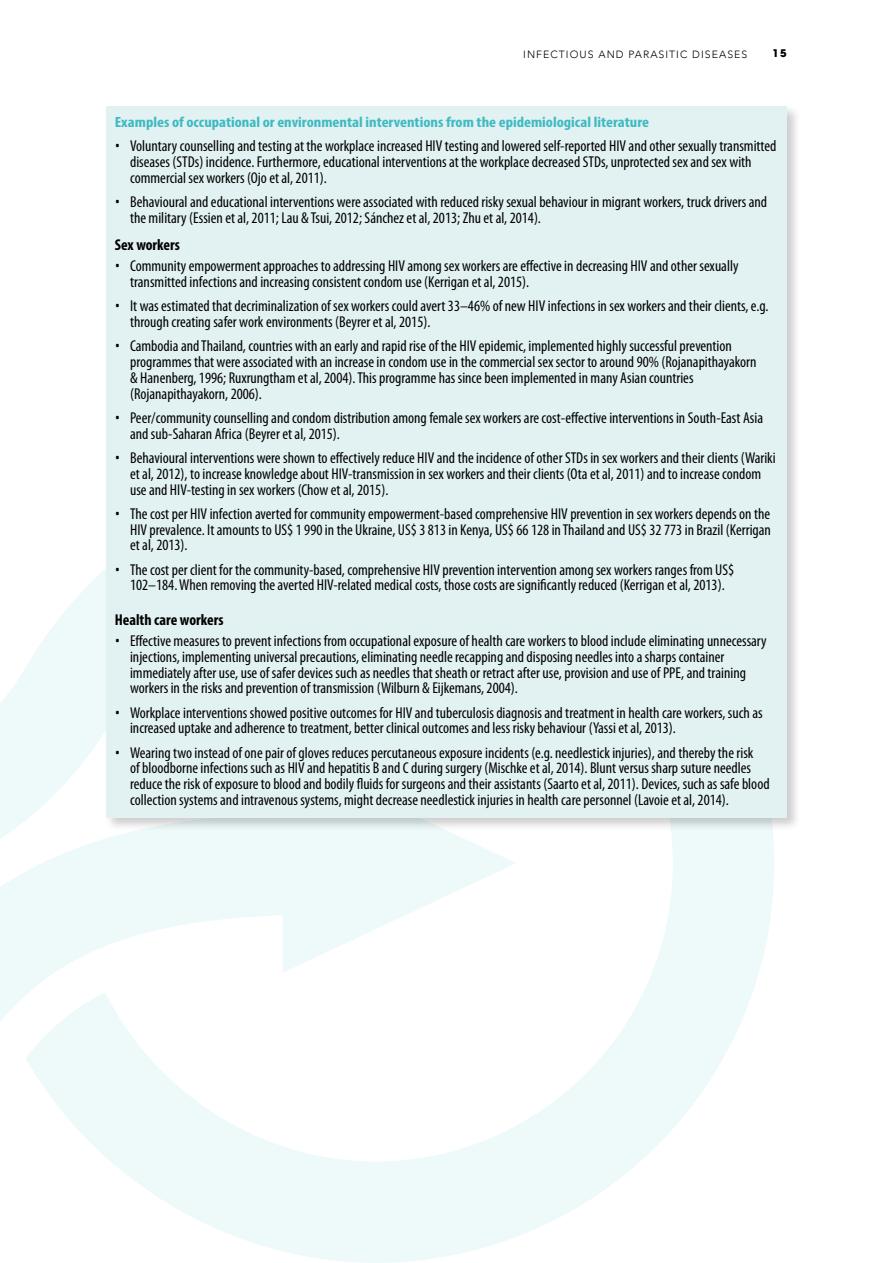
<style>
.page{position:relative;width:893px;height:1263px;background:#fff}
.page>*{position:absolute;margin:0;border:0;box-sizing:border-box;transform-origin:0 0}
.t1{font:condensed 15.75px/15.8px "Myriad Pro";color:#000}
.t2{font:700 condensed 15.75px "Myriad Pro";color:#000}
.t3{font:700 condensed 14.85px "Myriad Pro";color:#3fbac2;scale:1.11 1}
.t4{font:300 10.5px "Avenir";letter-spacing:.1em;color:#000}
.t5{font:700 10.5px "Avant Garde";color:#000}
.s1{font-family:"Whitney HTF";font-weight:300}
</style>
<div class="page">
<svg style="left:0;top:571px;width:774px;height:692px"></svg>
<div style="left:104px;top:104px;width:697px;height:728px;background:#000;opacity:.2"></div>
<div style="left:106px;top:106px;width:681px;height:712px;background:#e2f1f2"></div>
<p class="t4" style="left:523px;top:49px;width:226px">INFECTIOUS AND PARASITIC DISEASES</p>
<p class="t5" style="left:773px;top:47px;width:16px">15</p>
<p class="t3" style="left:115px;top:113px;width:483px">Examples of occupational or environmental interventions from the epidemiological literature</p>
<p class="t1" style="left:130px;top:138px;width:648px;text-indent:-15px"><span class="s1">•</span> Voluntary counselling and testing at the workplace increased HIV testing and lowered self-reported HIV and other sexually transmitted diseases (STDs) incidence. Furthermore, educational interventions at the workplace decreased STDs, unprotected sex and sex with commercial sex workers (Ojo et al, 2011).</p>
<p class="t1" style="left:130px;top:194px;width:639px;text-indent:-15px"><span class="s1">•</span> Behavioural and educational interventions were associated with reduced risky sexual behaviour in migrant workers, truck drivers and the military (Essien et al, 2011; Lau &amp; Tsui, 2012; Sánchez et al, 2013; Zhu et al, 2014).</p>
<p class="t2" style="left:115px;top:235px;width:67px">Sex workers</p>
<p class="t1" style="left:130px;top:258px;width:610px;text-indent:-15px"><span class="s1">•</span> Community empowerment approaches to addressing HIV among sex workers are effective in decreasing HIV and other sexually transmitted infections and increasing consistent condom use (Kerrigan et al, 2015).</p>
<p class="t1" style="left:130px;top:298px;width:640px;text-indent:-15px"><span class="s1">•</span> It was estimated that decriminalization of sex workers could avert 33–46% of new HIV infections in sex workers and their clients, e.g. through creating safer work environments (Beyrer et al, 2015).</p>
<p class="t1" style="left:130px;top:338px;width:628px;text-indent:-15px"><span class="s1">•</span> Cambodia and Thailand, countries with an early and rapid rise of the HIV epidemic, implemented highly successful prevention programmes that were associated with an increase in condom use in the commercial sex sector to around 90% (Rojanapithayakorn &amp; Hanenberg, 1996; Ruxrungtham et al, 2004). This programme has since been implemented in many Asian countries (Rojanapithayakorn, 2006).</p>
<p class="t1" style="left:130px;top:410px;width:634px;text-indent:-15px"><span class="s1">•</span> Peer/community counselling and condom distribution among female sex workers are cost-effective interventions in South-East Asia and sub-Saharan Africa (Beyrer et al, 2015).</p>
<p class="t1" style="left:130px;top:450px;width:647px;text-indent:-15px"><span class="s1">•</span> Behavioural interventions were shown to effectively reduce HIV and the incidence of other STDs in sex workers and their clients (Wariki et al, 2012), to increase knowledge about HIV-transmission in sex workers and their clients (Ota et al, 2011) and to increase condom use and HIV-testing in sex workers (Chow et al, 2015).</p>
<p class="t1" style="left:130px;top:505px;width:642px;text-align:justify;text-indent:-15px"><span class="s1">•</span> The cost per HIV infection averted for community empowerment-based comprehensive HIV prevention in sex workers depends on the HIV prevalence. It amounts to US$ 1 990 in the Ukraine, US$ 3 813 in Kenya, US$ 66 128 in Thailand and US$ 32 773 in Brazil (Kerrigan et al, 2013).</p>
<p class="t1" style="left:115px;top:561px;width:621px;text-align:center"><span class="s1">•</span> The cost per client for the community-based, comprehensive HIV prevention intervention among sex workers ranges from US$<br>102–184. When removing the averted HIV-related medical costs, those costs are significantly reduced (Kerrigan et al, 2013).</p>
<p class="t2" style="left:115px;top:610px;width:110px">Health care workers</p>
<p class="t1" style="left:130px;top:633px;width:638px;text-indent:-15px"><span class="s1">•</span> Effective measures to prevent infections from occupational exposure of health care workers to blood include eliminating unnecessary injections, implementing universal precautions, eliminating needle recapping and disposing needles into a sharps container immediately after use, use of safer devices such as needles that sheath or retract after use, provision and use of PPE, and training workers in the risks and prevention of transmission (Wilburn &amp; Eijkemans, 2004).</p>
<p class="t1" style="left:130px;top:704px;width:634px;text-indent:-15px"><span class="s1">•</span> Workplace interventions showed positive outcomes for HIV and tuberculosis diagnosis and treatment in health care workers, such as increased uptake and adherence to treatment, better clinical outcomes and less risky behaviour (Yassi et al, 2013).</p>
<p class="t1" style="left:130px;top:744px;width:641px;text-indent:-15px"><span class="s1">•</span> Wearing two instead of one pair of gloves reduces percutaneous exposure incidents (e.g. needlestick injuries), and thereby the risk<br>of bloodborne infections such as HIV and hepatitis B and C during surgery (Mischke et al, 2014). Blunt versus sharp suture needles reduce the risk of exposure to blood and bodily fluids for surgeons and their assistants (Saarto et al, 2011). Devices, such as safe blood collection systems and intravenous systems, might decrease needlestick injuries in health care personnel (Lavoie et al, 2014).</p>
</div>
